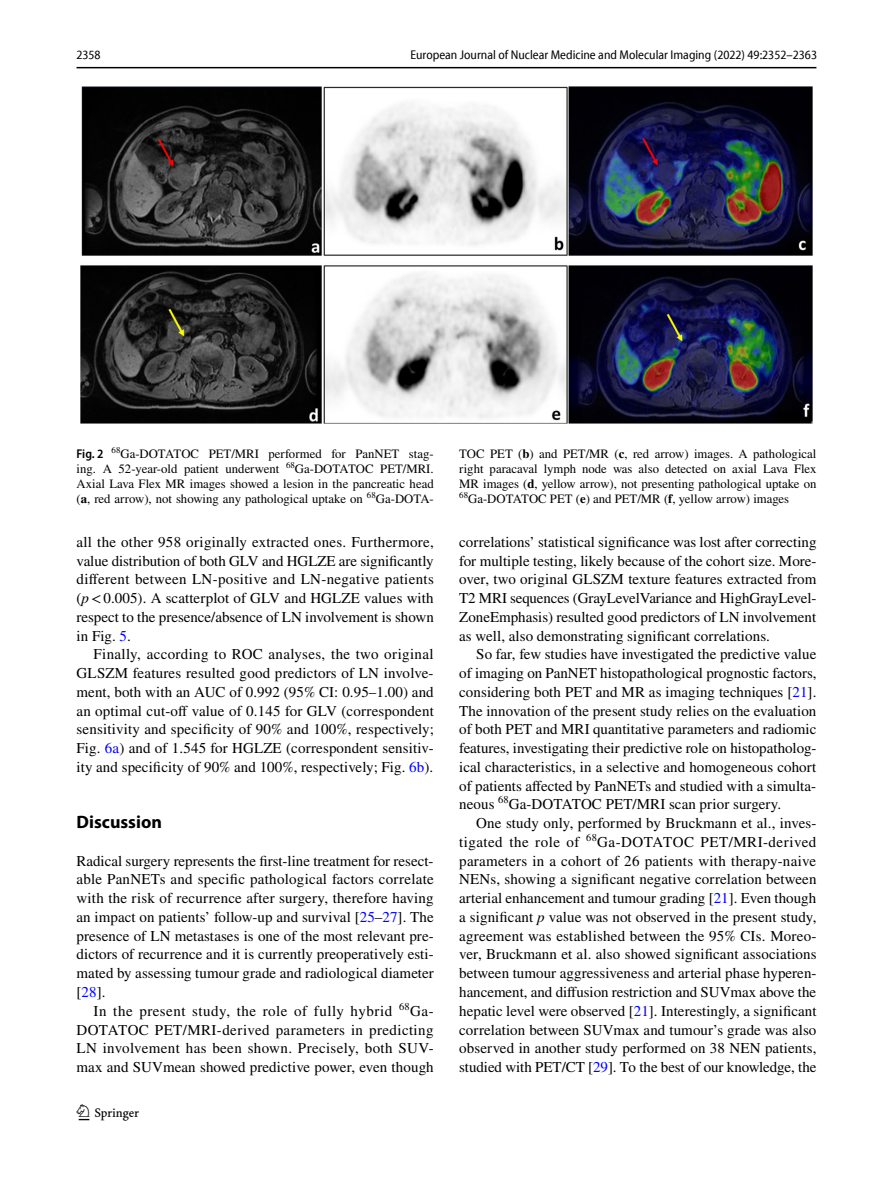
<style>
.page{position:relative;width:893px;height:1187px;background:#fff}
.page>*{position:absolute;margin:0;border:0;box-sizing:border-box;transform-origin:0 0}
.t1{font:22.5px "Springnew Regular 2";color:#000}
.t2{font:700 18px "Myriad Pro";color:#000}
.t3{font:15px/18.8px "STIX";letter-spacing:.005em;color:#000;text-align:justify}
.t4{font:12.75px/15px "STIX";color:#000;text-align:justify}
.t5{font:semi-condensed 12.75px "Myriad Pro Unic";color:#000}
.t6{font:12.75px "Myriad Pro Unic Semi Condensed 2";color:#000}
.s1{font-family:"Myriad Pro";font-weight:600;font-stretch:semi-condensed}
.s2{font-weight:700}
.s3{font-style:italic}
.s4{color:#00f}
</style>
<div class="page">
<hr style="left:77px;top:67px;width:739px;height:1px;background:#000">
<img style="left:81px;top:87px;width:731px;height:336px">
<p class="t6" style="left:76px;top:50px;width:26px">2358</p>
<p class="t5" style="left:410px;top:50px;width:408px">European Journal of Nuclear Medicine and Molecular Imaging (2022) 49:2352–2363</p>
<p class="t4" style="left:77px;top:447px;width:359px"><span class="s1">Fig. 2</span> <sup>68</sup>Ga-DOTATOC PET/MRI performed for PanNET stag&shy;ing. A 52-year-old patient underwent <sup>68</sup>Ga-DOTATOC PET/MRI.<br>Axial Lava Flex MR images showed a lesion in the pancreatic head (<span class="s2">a</span>, red arrow), not showing any pathological uptake on <sup>68</sup>Ga-DOTA-</p>
<p class="t4" style="left:459px;top:447px;width:359px">TOC PET (<span class="s2">b</span>) and PET/MR (<span class="s2">c</span>, red arrow) images. A pathological right paracaval lymph node was also detected on axial Lava Flex MR images (<span class="s2">d</span>, yellow arrow), not presenting pathological uptake on <sup>68</sup>Ga-DOTATOC PET (<span class="s2">e</span>) and PET/MR (<span class="s2">f</span>, yellow arrow) images</p>
<p class="t3" style="left:77px;top:533px;width:359px">all the other 958 originally extracted ones. Furthermore, value distribution of both GLV and HGLZE are significantly different between LN-positive and LN-negative patients (<span class="s3">p</span>&lt;0.005). A scatterplot of GLV and HGLZE values with respect to the presence/absence of LN involvement is shown in Fig. <span class="s4">5</span>.</p>
<p class="t3" style="left:77px;top:646px;width:359px;text-indent:17px">Finally, according to ROC analyses, the two original GLSZM features resulted good predictors of LN involve&shy;ment, both with an AUC of 0.992 (95% CI: 0.95–1.00) and an optimal cut-off value of 0.145 for GLV (correspondent sensitivity and specificity of 90% and 100%, respectively; Fig. <span class="s4">6a</span>) and of 1.545 for HGLZE (correspondent sensitiv&shy;ity and specificity of 90% and 100%, respectively; Fig. <span class="s4">6b</span>).</p>
<p class="t2" style="left:77px;top:810px;width:87px">Discussion</p>
<p class="t3" style="left:77px;top:852px;width:359px">Radical surgery represents the first-line treatment for resect&shy;able PanNETs and specific pathological factors correlate with the risk of recurrence after surgery, therefore having an impact on patients’ follow-up and survival [<span class="s4">25</span>–<span class="s4">27</span>]. The presence of LN metastases is one of the most relevant pre&shy;dictors of recurrence and it is currently preoperatively esti&shy;mated by assessing tumour grade and radiological diameter [<span class="s4">28</span>].</p>
<p class="t3" style="left:77px;top:1002px;width:359px;text-indent:17px">In the present study, the role of fully hybrid <sup>68</sup>Ga-DOTATOC PET/MRI-derived parameters in predicting LN involvement has been shown. Precisely, both SUV&shy;max and SUVmean showed predictive power, even though</p>
<h1 class="t1" style="left:79px;top:1104px;width:62px">1 3</h1>
<p class="t3" style="left:459px;top:533px;width:359px">correlations’ statistical significance was lost after correcting for multiple testing, likely because of the cohort size. More&shy;over, two original GLSZM texture features extracted from T2 MRI sequences (GrayLevelVariance and HighGrayLevel-ZoneEmphasis) resulted good predictors of LN involvement as well, also demonstrating significant correlations.</p>
<p class="t3" style="left:459px;top:646px;width:359px;text-indent:17px">So far, few studies have investigated the predictive value of imaging on PanNET histopathological prognostic factors, considering both PET and MR as imaging techniques [<span class="s4">21</span>].<br>The innovation of the present study relies on the evaluation of both PET and MRI quantitative parameters and radiomic features, investigating their predictive role on histopatholog&shy;ical characteristics, in a selective and homogeneous cohort of patients affected by PanNETs and studied with a simulta&shy;neous <sup>68</sup>Ga-DOTATOC PET/MRI scan prior surgery.</p>
<p class="t3" style="left:459px;top:814px;width:359px;text-indent:17px">One study only, performed by Bruckmann et al., inves&shy;tigated the role of <sup>68</sup>Ga-DOTATOC PET/MRI-derived parameters in a cohort of 26 patients with therapy-naive NENs, showing a significant negative correlation between arterial enhancement and tumour grading [<span class="s4">21</span>]. Even though a significant <span class="s3">p</span> value was not observed in the present study, agreement was established between the 95% CIs. Moreo&shy;ver, Bruckmann et al. also showed significant associations between tumour aggressiveness and arterial phase hyperen&shy;hancement, and diffusion restriction and SUVmax above the hepatic level were observed [<span class="s4">21</span>]. Interestingly, a significant correlation between SUVmax and tumour’s grade was also observed in another study performed on 38 NEN patients, studied with PET/CT [<span class="s4">29</span>]. To the best of our knowledge, the</p>
</div>
